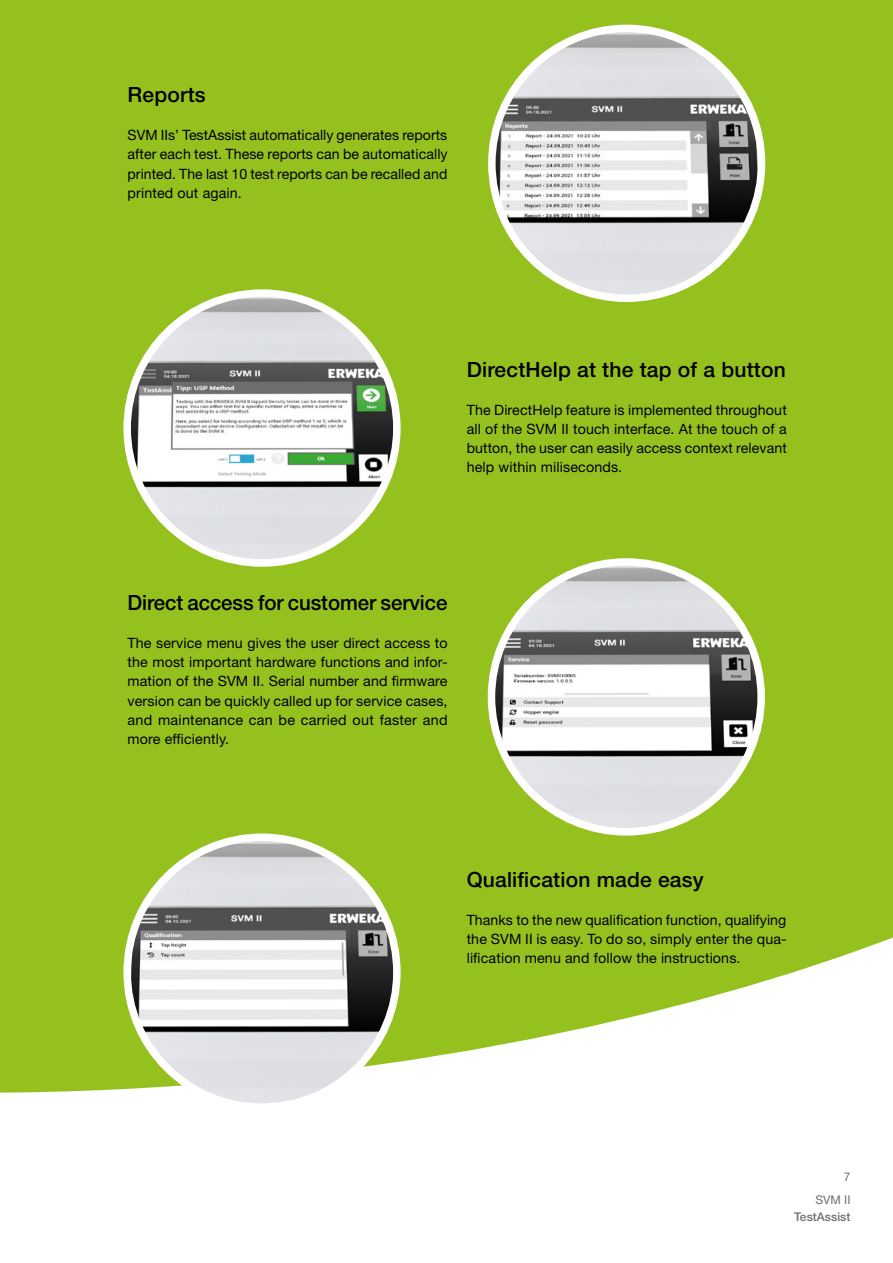
<style>
.page{position:relative;width:893px;height:1263px;background:#fff}
.page>*{position:absolute;margin:0;border:0;box-sizing:border-box;transform-origin:0 0}
.t1{font:500 21px "Helvetica Neue LT Std";letter-spacing:.01em;color:#000}
.t2{font:14.25px/19.2px "Helvetica Neue LT Std";letter-spacing:.01em;color:#000;text-align:justify}
.t3{font:500 12px "Helvetica Neue LT Std";color:#706f6f}
.t4{font:12px/23.7px "Helvetica Neue LT Std";color:#706f6f;text-align:right}
</style>
<div class="page">
<div style="left:0;top:0;width:893px;height:1093px;background:#95c11f"></div>
<img style="left:127px;top:837px;width:270px;height:270px;border-radius:135px">
<div style="left:123px;top:833px;width:278px;height:278px;border:8px solid #fff;border-radius:50%"></div>
<img style="left:491px;top:562px;width:270px;height:270px;border-radius:135px">
<div style="left:488px;top:558px;width:277px;height:278px;border:8px solid #fff;border-radius:50%"></div>
<img style="left:492px;top:28px;width:269px;height:270px;border-radius:135px">
<div style="left:488px;top:25px;width:277px;height:277px;border:8px solid #fff;border-radius:50%"></div>
<img style="left:127px;top:293px;width:270px;height:270px;border-radius:135px">
<div style="left:123px;top:289px;width:278px;height:278px;border:8px solid #fff;border-radius:50%"></div>
<h1 class="t1" style="left:128px;top:82px;width:80px">Reports</h1>
<p class="t2" style="left:128px;top:125px;width:322px">SVM IIs’ TestAssist automatically generates reports after each test. These reports can be automatically printed. The last 10 test reports can be recalled and printed out again.</p>
<h1 class="t1" style="left:467px;top:357px;width:321px">DirectHelp at the tap of a button</h1>
<p class="t2" style="left:467px;top:400px;width:322px">The DirectHelp feature is implemented throughout all of the SVM II touch interface. At the touch of a button, the user can easily access context relevant help within miliseconds.</p>
<h1 class="t1" style="left:128px;top:590px;width:321px">Direct access for customer service</h1>
<p class="t2" style="left:128px;top:633px;width:322px">The service menu gives the user direct access to the most important hardware functions and infor&shy;mation of the SVM II. Serial number and firmware version can be quickly called up for service cases, and maintenance can be carried out faster and more efficiently.</p>
<h1 class="t1" style="left:467px;top:867px;width:239px">Qualification made easy</h1>
<p class="t2" style="left:467px;top:910px;width:322px">Thanks to the new qualification function, qualifying the SVM II is easy. To do so, simply enter the qua&shy;lification menu and follow the instructions.</p>
<p class="t4" style="left:815px;top:1164px;width:37px">7<br>SVM II</p>
<p class="t3" style="left:794px;top:1209px;width:58px">TestAssist</p>
</div>
